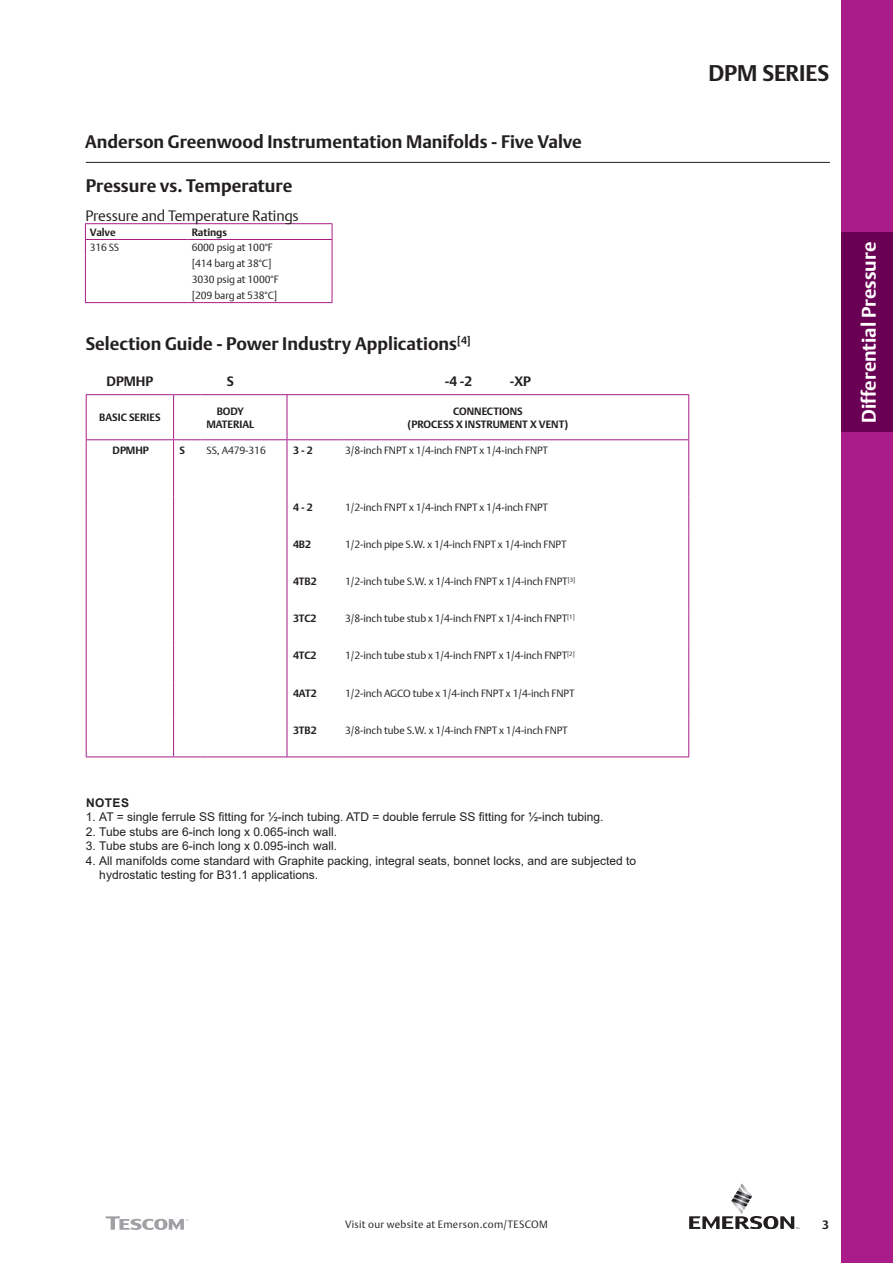
<style>
.page{position:relative;width:893px;height:1263px;background:#fff}
.page>*{position:absolute;margin:0;border:0;box-sizing:border-box;transform-origin:0 0}
.t1{font:700 22.5px "DTL Argo T";letter-spacing:-.005em;color:#231f20}
.t2{font:700 19.5px "DTL Argo T";color:#fff}
.t3{font:700 18px "DTL Argo T";color:#231f20}
.Table_Title{font:15px "DTL Argo T Light";letter-spacing:-.01em;color:#231f20}
.t4{font:700 13.5px "DTL Argo T";color:#231f20}
.t5{font:12px "Arial";color:#231f20}
.t6{font:700 12px "Arial";letter-spacing:.035em;color:#231f20}
.t7{font:700 12px "DTL Argo T";color:#231f20}
.Table_Body{font:10.5px "DTL Argo T Light";letter-spacing:-.01em;color:#231f20}
.Table_Header{font:700 10.5px "DTL Argo T";color:#231f20}
.t8{font:300 10.5px "DTL Argo T";letter-spacing:.03em;color:#231f20}
</style>
<div class="page">
<div style="left:842px;top:0;width:51px;height:1263px;background:#a91c89"></div>
<svg style="left:689px;top:1183px;width:110px;height:46px"></svg>
<hr style="left:86px;top:162px;width:744px;height:1px;background:#231f20">
<svg style="left:106px;top:1216px;width:83px;height:14px"></svg>
<div style="left:842px;top:233px;width:51px;height:199px;background:#6a0054"></div>
<hr style="left:85px;top:302px;width:102px;height:1px;background:#a91c89">
<hr style="left:187px;top:302px;width:145px;height:1px;background:#a91c89">
<hr style="left:85px;top:223px;width:102px;height:1px;background:#a91c89">
<svg style="left:85px;top:224px;width:1px;height:78px"></svg>
<hr style="left:187px;top:223px;width:145px;height:1px;background:#a91c89">
<svg style="left:332px;top:224px;width:1px;height:78px"></svg>
<hr style="left:85px;top:239px;width:102px;height:1px;background:#a91c89">
<hr style="left:187px;top:239px;width:145px;height:1px;background:#a91c89">
<hr style="left:86px;top:395px;width:1px;height:44px;background:#a91c89">
<hr style="left:173px;top:395px;width:1px;height:44px;background:#a91c89">
<hr style="left:287px;top:395px;width:1px;height:44px;background:#a91c89">
<hr style="left:86px;top:440px;width:1px;height:57px;background:#a91c89">
<hr style="left:86px;top:497px;width:1px;height:37px;background:#a91c89">
<hr style="left:86px;top:534px;width:1px;height:37px;background:#a91c89">
<hr style="left:173px;top:440px;width:1px;height:57px;background:#a91c89">
<hr style="left:287px;top:440px;width:1px;height:57px;background:#a91c89">
<hr style="left:688px;top:440px;width:1px;height:57px;background:#a91c89">
<hr style="left:173px;top:497px;width:1px;height:37px;background:#a91c89">
<hr style="left:287px;top:497px;width:1px;height:37px;background:#a91c89">
<hr style="left:688px;top:497px;width:1px;height:37px;background:#a91c89">
<hr style="left:86px;top:571px;width:1px;height:37px;background:#a91c89">
<hr style="left:86px;top:608px;width:1px;height:37px;background:#a91c89">
<hr style="left:86px;top:645px;width:1px;height:37px;background:#a91c89">
<hr style="left:86px;top:682px;width:1px;height:38px;background:#a91c89">
<hr style="left:86px;top:720px;width:1px;height:36px;background:#a91c89">
<hr style="left:173px;top:534px;width:1px;height:37px;background:#a91c89">
<hr style="left:287px;top:534px;width:1px;height:37px;background:#a91c89">
<hr style="left:688px;top:534px;width:1px;height:37px;background:#a91c89">
<hr style="left:173px;top:571px;width:1px;height:37px;background:#a91c89">
<hr style="left:287px;top:571px;width:1px;height:37px;background:#a91c89">
<hr style="left:688px;top:571px;width:1px;height:37px;background:#a91c89">
<hr style="left:173px;top:608px;width:1px;height:37px;background:#a91c89">
<hr style="left:287px;top:608px;width:1px;height:37px;background:#a91c89">
<hr style="left:688px;top:608px;width:1px;height:37px;background:#a91c89">
<hr style="left:173px;top:645px;width:1px;height:37px;background:#a91c89">
<hr style="left:287px;top:645px;width:1px;height:37px;background:#a91c89">
<hr style="left:688px;top:645px;width:1px;height:37px;background:#a91c89">
<hr style="left:173px;top:682px;width:1px;height:38px;background:#a91c89">
<hr style="left:287px;top:682px;width:1px;height:38px;background:#a91c89">
<hr style="left:688px;top:682px;width:1px;height:38px;background:#a91c89">
<hr style="left:173px;top:720px;width:1px;height:36px;background:#a91c89">
<hr style="left:287px;top:720px;width:1px;height:36px;background:#a91c89">
<hr style="left:688px;top:720px;width:1px;height:36px;background:#a91c89">
<hr style="left:86px;top:394px;width:88px;height:1px;background:#a91c89">
<svg style="left:174px;top:394px;width:27px;height:1px"></svg>
<hr style="left:201px;top:394px;width:86px;height:1px;background:#a91c89">
<hr style="left:287px;top:394px;width:52px;height:1px;background:#a91c89">
<hr style="left:339px;top:394px;width:350px;height:1px;background:#a91c89">
<hr style="left:688px;top:395px;width:1px;height:44px;background:#a91c89">
<hr style="left:86px;top:439px;width:88px;height:1px;background:#a91c89">
<svg style="left:174px;top:439px;width:27px;height:1px"></svg>
<hr style="left:201px;top:439px;width:86px;height:1px;background:#a91c89">
<hr style="left:287px;top:439px;width:52px;height:1px;background:#a91c89">
<hr style="left:339px;top:439px;width:350px;height:1px;background:#a91c89">
<hr style="left:86px;top:756px;width:88px;height:1px;background:#a91c89">
<svg style="left:174px;top:756px;width:27px;height:1px"></svg>
<hr style="left:201px;top:756px;width:86px;height:1px;background:#a91c89">
<hr style="left:287px;top:756px;width:52px;height:1px;background:#a91c89">
<hr style="left:339px;top:756px;width:350px;height:1px;background:#a91c89">
<h3 class="t3" style="left:85px;top:131px;width:498px">Anderson Greenwood Instrumentation Manifolds - Five Valve</h3>
<p class="t3" style="left:86px;top:175px;width:208px">Pressure vs. Temperature</p>
<p class="Table_Title" style="left:85px;top:207px;width:215px">Pressure and Temperature Ratings</p>
<p class="Table_Header" style="left:90px;top:226px;width:28px">Valve</p>
<p class="Table_Header" style="left:192px;top:226px;width:37px">Ratings</p>
<p class="Table_Body" style="left:90px;top:241px;width:31px">316 SS</p>
<p class="Table_Body" style="left:192px;top:241px;width:83px">6000 psig at 100°F</p>
<p class="Table_Body" style="left:192px;top:257px;width:82px">[414 barg at 38°C]</p>
<p class="Table_Body" style="left:192px;top:273px;width:88px">3030 psig at 1000°F</p>
<p class="Table_Body" style="left:192px;top:289px;width:87px">[209 barg at 538°C]</p>
<p class="t3" style="left:86px;top:333px;width:386px">Selection Guide - Power Industry Applications<sup>[4]</sup></p>
<p class="t4" style="left:106px;top:373px;width:48px">DPMHP</p>
<p class="t4" style="left:227px;top:373px;width:9px">S</p>
<p class="t4" style="left:445px;top:373px;width:29px">-4 -2</p>
<p class="t4" style="left:510px;top:373px;width:23px">-XP</p>
<p class="Table_Header" style="left:99px;top:411px;width:63px">BASIC SERIES</p>
<p class="Table_Header" style="left:217px;top:405px;width:29px">BODY</p>
<p class="Table_Header" style="left:206px;top:418px;width:49px">MATERIAL</p>
<p class="Table_Header" style="left:453px;top:405px;width:71px">CONNECTIONS</p>
<p class="Table_Header" style="left:408px;top:418px;width:162px">(PROCESS X INSTRUMENT X VENT)</p>
<p class="Table_Header" style="left:113px;top:444px;width:38px">DPMHP</p>
<p class="Table_Header" style="left:180px;top:444px;width:7px">S</p>
<p class="Table_Body" style="left:207px;top:444px;width:61px">SS, A479-316</p>
<p class="Table_Header" style="left:293px;top:444px;width:21px">3 - 2</p>
<p class="Table_Body" style="left:345px;top:444px;width:205px">3/8-inch FNPT x 1/4-inch FNPT x 1/4-inch FNPT</p>
<p class="Table_Header" style="left:293px;top:501px;width:21px">4 - 2</p>
<p class="Table_Body" style="left:345px;top:501px;width:205px">1/2-inch FNPT x 1/4-inch FNPT x 1/4-inch FNPT</p>
<p class="Table_Header" style="left:293px;top:538px;width:20px">4B2</p>
<p class="Table_Body" style="left:345px;top:538px;width:223px">1/2-inch pipe S.W. x 1/4-inch FNPT x 1/4-inch FNPT</p>
<p class="Table_Header" style="left:293px;top:575px;width:25px">4TB2</p>
<p class="Table_Body" style="left:345px;top:575px;width:232px">1/2-inch tube S.W. x 1/4-inch FNPT x 1/4-inch FNPT<sup>[3]</sup></p>
<p class="Table_Header" style="left:293px;top:612px;width:25px">3TC2</p>
<p class="Table_Body" style="left:345px;top:612px;width:231px">3/8-inch tube stub x 1/4-inch FNPT x 1/4-inch FNPT<sup>[1]</sup></p>
<p class="Table_Header" style="left:293px;top:649px;width:25px">4TC2</p>
<p class="Table_Body" style="left:345px;top:649px;width:231px">1/2-inch tube stub x 1/4-inch FNPT x 1/4-inch FNPT<sup>[2]</sup></p>
<p class="Table_Header" style="left:293px;top:687px;width:25px">4AT2</p>
<p class="Table_Body" style="left:345px;top:687px;width:231px">1/2-inch AGCO tube x 1/4-inch FNPT x 1/4-inch FNPT</p>
<p class="Table_Header" style="left:293px;top:724px;width:25px">3TB2</p>
<p class="Table_Body" style="left:345px;top:724px;width:224px">3/8-inch tube S.W. x 1/4-inch FNPT x 1/4-inch FNPT</p>
<p class="t6" style="left:86px;top:794px;width:45px">NOTES</p>
<p class="t5" style="left:86px;top:809px;width:519px">1. AT = single ferrule SS fitting for ½-inch tubing. ATD = double ferrule SS fitting for ½-inch tubing.</p>
<p class="t5" style="left:86px;top:823px;width:253px">2. Tube stubs are 6-inch long x 0.065-inch wall.</p>
<p class="t5" style="left:86px;top:838px;width:253px">3. Tube stubs are 6-inch long x 0.095-inch wall.</p>
<p class="t5" style="left:86px;top:852px;width:552px">4. All manifolds come standard with Graphite packing, integral seats, bonnet locks, and are subjected to</p>
<p class="t5" style="left:99px;top:866px;width:220px">hydrostatic testing for B31.1 applications.</p>
<h1 class="t1" style="left:708px;top:60px;width:122px">DPM SERIES</h1>
<h2 class="t2" style="left:857px;top:423px;width:183px;rotate:-90deg">Differential Pressure</h2>
<p class="t8" style="left:345px;top:1218px;width:204px">Visit our website at Emerson.com/TESCOM</p>
<p class="t7" style="left:822px;top:1217px;width:8px">3</p>
</div>
